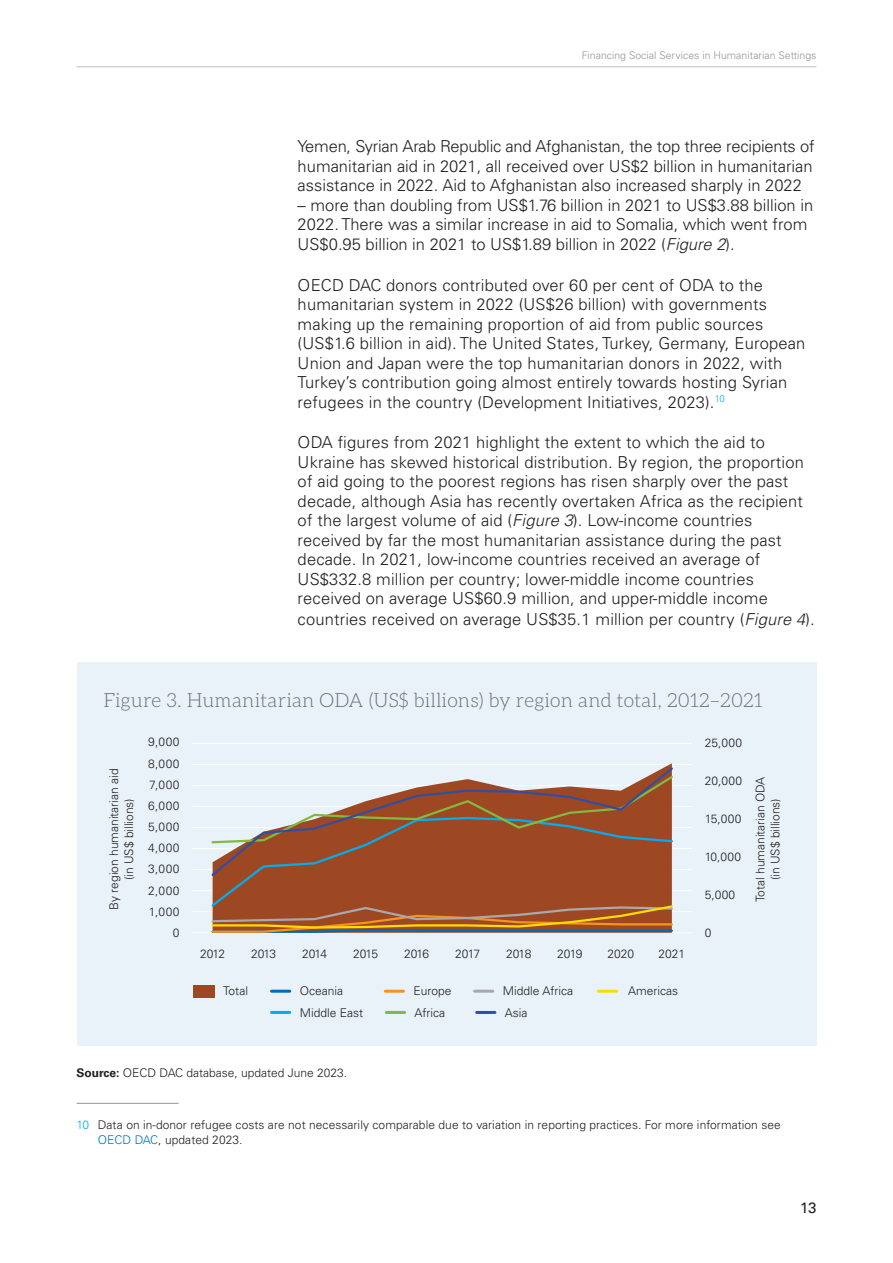
<style>
.page{position:relative;width:893px;height:1263px;background:#fff}
.page>*{position:absolute;margin:0;border:0;box-sizing:border-box;transform-origin:0 0}
.t1{font:300 19.5px "Aleo";letter-spacing:.01em;color:#6c6d70}
.t2{font:300 16.5px/19.5px "Univers LT Std";letter-spacing:.01em;color:#231f20}
.t3{font:15px "Univers LT Std";color:#231f20}
.t4{font:300 12px/15px "Univers LT Std";color:#231f20;text-align:center}
.t5{font:300 10.5px "Univers LT Std";color:#939598}
.s1{font-style:italic}
.s2{font-weight:700}
.s3{color:#00aeef}
.s4{color:#0072bc}
</style>
<div class="page">
<div style="left:77px;top:662px;width:739px;height:384px;background:#e8f2f8"></div>
<hr style="left:77px;top:1103px;width:102px;height:1px;background:#939598">
<hr style="left:192px;top:911px;width:500px;height:1px;background:#fff">
<hr style="left:192px;top:890px;width:500px;height:1px;background:#fff">
<hr style="left:192px;top:869px;width:500px;height:1px;background:#fff">
<hr style="left:192px;top:848px;width:500px;height:1px;background:#fff">
<hr style="left:192px;top:827px;width:500px;height:1px;background:#fff">
<hr style="left:192px;top:806px;width:500px;height:1px;background:#fff">
<hr style="left:192px;top:785px;width:500px;height:1px;background:#fff">
<hr style="left:192px;top:764px;width:500px;height:1px;background:#fff">
<hr style="left:192px;top:743px;width:500px;height:1px;background:#fff">
<hr style="left:192px;top:932px;width:500px;height:1px;background:#fff">
<svg style="left:211px;top:878px;width:462px;height:55px;background:#9f5830"></svg>
<svg style="left:211px;top:765px;width:462px;height:113px"></svg>
<div style="left:193px;top:985px;width:22px;height:12px;background:#9d4823"></div>
<hr style="left:272px;top:990px;width:18px;height:3px;background:#006cb7">
<hr style="left:385px;top:990px;width:18px;height:3px;background:#f7931d">
<hr style="left:475px;top:990px;width:18px;height:3px;background:#a8a9ad">
<hr style="left:598px;top:990px;width:19px;height:3px;background:#ffdc01">
<hr style="left:272px;top:1011px;width:18px;height:3px;background:#00aeef">
<hr style="left:386px;top:1011px;width:19px;height:3px;background:#80ba41">
<hr style="left:477px;top:1011px;width:18px;height:3px;background:#324ea1">
<hr style="left:77px;top:66px;width:739px;height:1px;background:#bcbdc0">
<p class="t5" style="left:582px;top:49px;width:236px">Financing Social Services in Humanitarian Settings</p>
<p class="t2" style="left:298px;top:137px;width:518px;text-align:justify">Yemen, Syrian Arab Republic and Afghanistan, the top three recipients of humanitarian aid in 2021, all received over US$2 billion in humanitarian assistance in 2022. Aid to Afghanistan also increased sharply in 2022</p>
<p class="t2" style="left:298px;top:195px;width:517px">– more than doubling from US$1.76 billion in 2021 to US$3.88 billion in<br>2022. There was a similar increase in aid to Somalia, which went from<br>US$0.95 billion in 2021 to US$1.89 billion in 2022 (<span class="s1">Figure 2</span>).</p>
<p class="t2" style="left:298px;top:275px;width:509px">OECD DAC donors contributed over 60 per cent of ODA to the humanitarian system in 2022 (US$26 billion) with governments making up the remaining proportion of aid from public sources (US$1.6 billion in aid). The United States, Turkey, Germany, European Union and Japan were the top humanitarian donors in 2022, with Turkey’s contribution going almost entirely towards hosting Syrian refugees in the country (Development Initiatives, 2023).<sup>10</sup></p>
<p class="t2" style="left:298px;top:433px;width:508px">ODA figures from 2021 highlight the extent to which the aid to Ukraine has skewed historical distribution. By region, the proportion of aid going to the poorest regions has risen sharply over the past decade, although Asia has recently overtaken Africa as the recipient of the largest volume of aid (<span class="s1">Figure 3</span>). Low-income countries received by far the most humanitarian assistance during the past decade. In 2021, low-income countries received an average of US$332.8 million per country; lower-middle income countries received on average US$60.9 million, and upper-middle income</p>
<p class="t2" style="left:298px;top:610px;width:519px">countries received on average US$35.1 million per country (<span class="s1">Figure 4</span>).</p>
<p class="t1" style="left:103px;top:689px;width:661px">Figure 3. Humanitarian ODA (US$ billions) by region and total, 2012–2021</p>
<p class="t4" style="left:106px;top:910px;width:143px;rotate:-90deg">By region humanitarian aid (in US$ billions)</p>
<p class="t4" style="left:148px;top:735px;width:33px">9,000</p>
<p class="t4" style="left:148px;top:756px;width:33px">8,000</p>
<p class="t4" style="left:149px;top:777px;width:32px">7,000</p>
<p class="t4" style="left:148px;top:798px;width:33px">6,000</p>
<p class="t4" style="left:148px;top:819px;width:33px">5,000</p>
<p class="t4" style="left:148px;top:840px;width:33px">4,000</p>
<p class="t4" style="left:148px;top:862px;width:33px">3,000</p>
<p class="t4" style="left:148px;top:883px;width:33px">2,000</p>
<p class="t4" style="left:149px;top:904px;width:32px">1,000</p>
<p class="t4" style="left:173px;top:925px;width:8px">0</p>
<p class="t4" style="left:200px;top:947px;width:27px">2012</p>
<p class="t4" style="left:251px;top:947px;width:27px">2013</p>
<p class="t4" style="left:404px;top:947px;width:27px">2016</p>
<p class="t4" style="left:506px;top:947px;width:27px">2018</p>
<p class="t4" style="left:607px;top:947px;width:28px">2020</p>
<p class="t4" style="left:302px;top:947px;width:27px">2014</p>
<p class="t4" style="left:353px;top:947px;width:27px">2015</p>
<p class="t4" style="left:455px;top:947px;width:26px">2017</p>
<p class="t4" style="left:557px;top:947px;width:27px">2019</p>
<p class="t4" style="left:658px;top:947px;width:28px">2021</p>
<p class="t4" style="left:223px;top:984px;width:26px">Total</p>
<p class="t4" style="left:300px;top:984px;width:45px">Oceania</p>
<p class="t4" style="left:414px;top:984px;width:40px">Europe</p>
<p class="t4" style="left:503px;top:984px;width:72px">Middle Africa</p>
<p class="t4" style="left:628px;top:984px;width:52px">Americas</p>
<p class="t4" style="left:300px;top:1005px;width:65px">Middle East</p>
<p class="t4" style="left:415px;top:1005px;width:32px">Africa</p>
<p class="t4" style="left:505px;top:1005px;width:24px">Asia</p>
<p class="t4" style="left:77px;top:1065px;width:272px"><span class="s2">Source:</span> OECD DAC database, updated June 2023.</p>
<p class="t4" style="left:705px;top:735px;width:39px">25,000</p>
<p class="t4" style="left:705px;top:773px;width:39px">20,000</p>
<p class="t4" style="left:705px;top:811px;width:38px">15,000</p>
<p class="t4" style="left:705px;top:849px;width:38px">10,000</p>
<p class="t4" style="left:705px;top:887px;width:32px">5,000</p>
<p class="t4" style="left:705px;top:925px;width:8px">0</p>
<p class="t4" style="left:753px;top:902px;width:127px;rotate:-90deg">Total humanitarian ODA (in US$ billions)</p>
<p class="t4" style="left:98px;top:1117px;width:685px;text-align:left;text-indent:-21px"><span class="s3">10</span> Data on in-donor refugee costs are not necessarily comparable due to variation in reporting practices. For more information see<br><span class="s4">OECD DAC</span>, updated 2023.</p>
<p class="t3" style="left:800px;top:1198px;width:18px">13</p>
</div>
